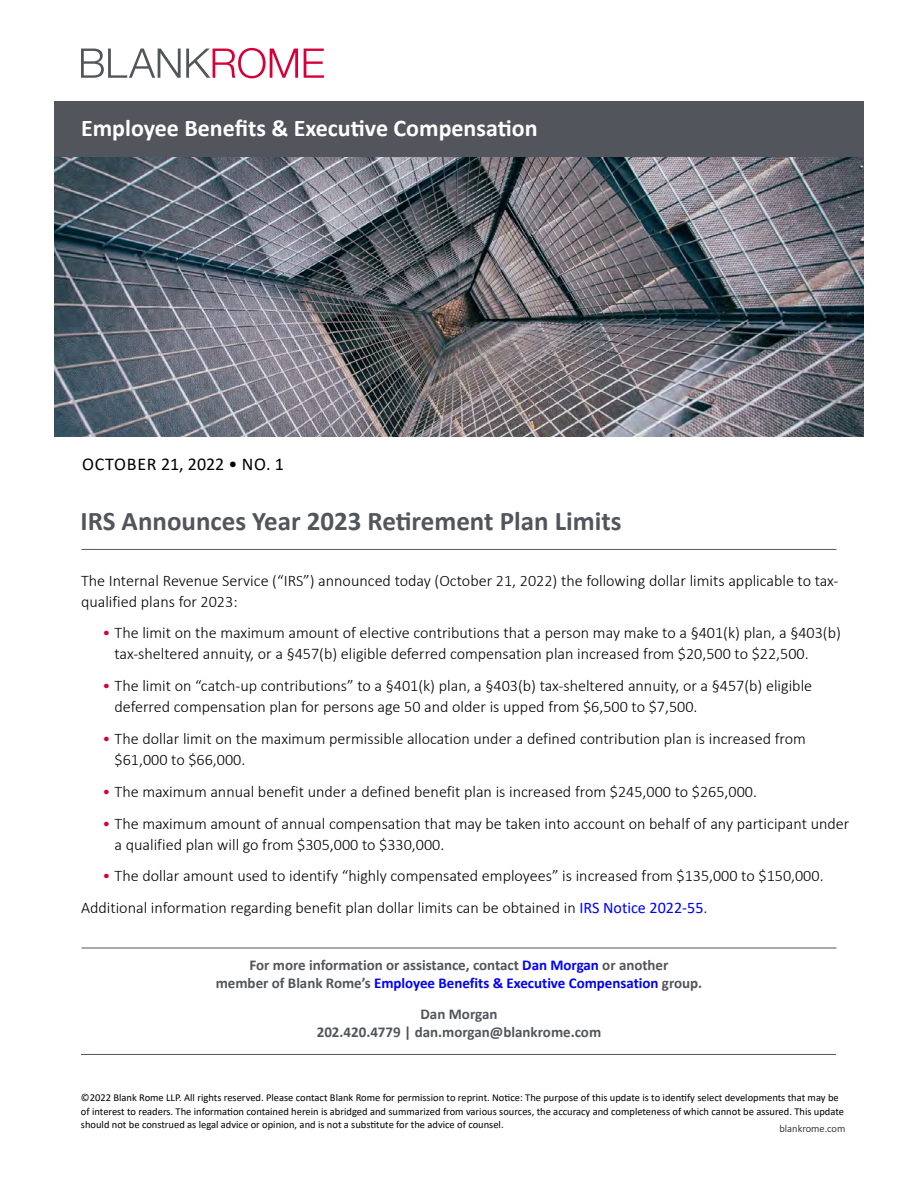
<style>
.page{position:relative;width:918px;height:1188px;background:#fff}
.page>*{position:absolute;margin:0;border:0;box-sizing:border-box;transform-origin:0 0}
.t1{font:700 27px "Calibri";color:#52555b}
.t2{font:700 24px "Calibri";color:#fff}
.t3{font:18px "Calibri";letter-spacing:.04em;color:#000}
.t4{font:300 16.2px/21px "Calibri";color:#000}
.t5{font:700 15px/18px "Calibri";color:#52555b;text-align:center}
.t6{font:10.5px/13.5px "Calibri";color:#000}
.t7{font:300 10.5px "Calibri";color:#000}
.s1{color:#d40037}
.s2{font-weight:400;color:#0000fa}
.s3{color:#0000fa}
</style>
<div class="page">
<img style="left:54px;top:157px;width:810px;height:279px">
<svg style="left:81px;top:48px;width:217px;height:30px"></svg>
<svg style="left:304px;top:49px;width:20px;height:29px"></svg>
<div style="left:54px;top:101px;width:810px;height:56px;background:#52555b"></div>
<hr style="left:81px;top:549px;width:756px;height:1px;background:#52555b">
<hr style="left:81px;top:948px;width:756px;height:1px;background:#52555b">
<hr style="left:81px;top:1054px;width:755px;height:1px;background:#52555b">
<h2 class="t2" style="left:81px;top:111px;width:458px">Employee Benefits &amp; Executive Compensation</h2>
<p class="t3" style="left:82px;top:451px;width:203px">OCTOBER 21, 2022 • NO. 1</p>
<h1 class="t1" style="left:81px;top:502px;width:542px">IRS Announces Year 2023 Retirement Plan Limits</h1>
<p class="t4" style="left:81px;top:570px;width:759px">The Internal Revenue Service (“IRS”) announced today (October 21, 2022) the following dollar limits applicable to tax&shy;qualified plans for 2023:</p>
<p class="t4" style="left:115px;top:622px;width:728px;text-indent:-12px"><span class="s1">•</span> The limit on the maximum amount of elective contributions that a person may make to a §401(k) plan, a §403(b) tax-sheltered annuity, or a §457(b) eligible deferred compensation plan increased from $20,500 to $22,500.</p>
<p class="t4" style="left:115px;top:675px;width:699px;text-indent:-12px"><span class="s1">•</span> The limit on “catch-up contributions” to a §401(k) plan, a §403(b) tax-sheltered annuity, or a §457(b) eligible deferred compensation plan for persons age 50 and older is upped from $6,500 to $7,500.</p>
<p class="t4" style="left:115px;top:728px;width:693px;text-indent:-12px"><span class="s1">•</span> The dollar limit on the maximum permissible allocation under a defined contribution plan is increased from $61,000 to $66,000.</p>
<p class="t4" style="left:103px;top:781px;width:656px"><span class="s1">•</span> The maximum annual benefit under a defined benefit plan is increased from $245,000 to $265,000.</p>
<p class="t4" style="left:115px;top:813px;width:736px;text-indent:-12px"><span class="s1">•</span> The maximum amount of annual compensation that may be taken into account on behalf of any participant under a qualified plan will go from $305,000 to $330,000.</p>
<p class="t4" style="left:81px;top:860px;width:744px;line-height:31.8px;text-indent:22px"><span class="s1">•</span> The dollar amount used to identify “highly compensated employees” is increased from $135,000 to $150,000.<br>Additional information regarding benefit plan dollar limits can be obtained in <span class="s2">IRS Notice 2022-55</span>.</p>
<p class="t5" style="left:216px;top:956px;width:488px">For more information or assistance, contact <span class="s3">Dan Morgan</span> or another<br>member of Blank Rome’s <span class="s3">Employee Benefits &amp; Executive Compensation</span> group.</p>
<p class="t5" style="left:317px;top:1005px;width:286px">Dan Morgan<br>202.420.4779 | dan.morgan@blankrome.com</p>
<p class="t6" style="left:81px;top:1091px;width:765px">©2022 Blank Rome LLP. All rights reserved. Please contact Blank Rome for permission to reprint. Notice: The purpose of this update is to identify select developments that may be of interest to readers. The information contained herein is abridged and summarized from various sources, the accuracy and completeness of which cannot be assured. This update should not be construed as legal advice or opinion, and is not a substitute for the advice of counsel.</p>
<p class="t7" style="left:780px;top:1122px;width:67px">blankrome.com</p>
</div>
